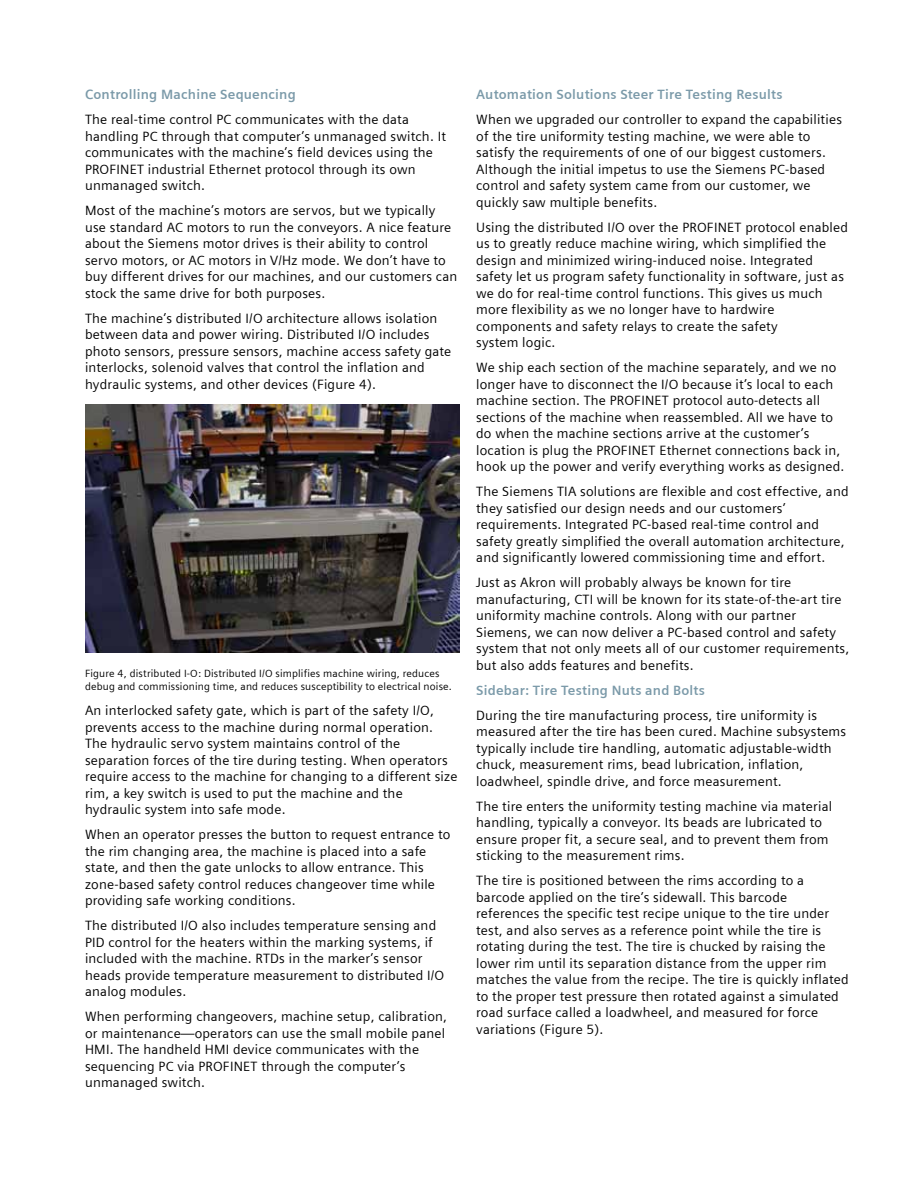
<style>
.page{position:relative;width:918px;height:1188px;background:#fff}
.page>*{position:absolute;margin:0;border:0;box-sizing:border-box;transform-origin:0 0}
.t1{font:13.5px/16.5px "Siemens Sans";letter-spacing:.015em;color:#000}
.t2{font:700 13.5px "Siemens Sans";letter-spacing:.015em;color:#7b9aa9}
.t3{font:10.5px/13.5px "Siemens Sans";letter-spacing:.015em;color:#000}
</style>
<div class="page">
<img style="left:85px;top:404px;width:374px;height:249px">
<p class="t2" style="left:85px;top:87px;width:212px">Controlling Machine Sequencing</p>
<p class="t1" style="left:85px;top:112px;width:363px">The real-time control PC communicates with the data handling PC through that computer’s unmanaged switch. It communicates with the machine’s field devices using the PROFINET industrial Ethernet protocol through its own unmanaged switch.</p>
<p class="t1" style="left:85px;top:203px;width:374px">Most of the machine’s motors are servos, but we typically use standard AC motors to run the conveyors. A nice feature about the Siemens motor drives is their ability to control servo motors, or AC motors in V/Hz mode. We don’t have to buy different drives for our machines, and our customers can stock the same drive for both purposes.</p>
<p class="t1" style="left:85px;top:310px;width:368px">The machine’s distributed I/O architecture allows isolation between data and power wiring. Distributed I/O includes photo sensors, pressure sensors, machine access safety gate interlocks, solenoid valves that control the inflation and hydraulic systems, and other devices (Figure 4).</p>
<p class="t3" style="left:85px;top:667px;width:368px">Figure 4, distributed I-O: Distributed I/O simplifies machine wiring, reduces debug and commissioning time, and reduces susceptibility to electrical noise.</p>
<p class="t1" style="left:85px;top:703px;width:374px">An interlocked safety gate, which is part of the safety I/O, prevents access to the machine during normal operation.<br>The hydraulic servo system maintains control of the separation forces of the tire during testing. When operators require access to the machine for changing to a different size rim, a key switch is used to put the machine and the hydraulic system into safe mode.</p>
<p class="t1" style="left:85px;top:827px;width:367px">When an operator presses the button to request entrance to the rim changing area, the machine is placed into a safe state, and then the gate unlocks to allow entrance. This zone-based safety control reduces changeover time while providing safe working conditions.</p>
<p class="t1" style="left:85px;top:918px;width:361px">The distributed I/O also includes temperature sensing and PID control for the heaters within the marking systems, if included with the machine. RTDs in the marker’s sensor heads provide temperature measurement to distributed I/O analog modules.</p>
<p class="t1" style="left:85px;top:1009px;width:364px">When performing changeovers, machine setup, calibration, or maintenance—operators can use the small mobile panel HMI. The handheld HMI device communicates with the sequencing PC via PROFINET through the computer’s unmanaged switch.</p>
<p class="t2" style="left:476px;top:87px;width:308px">Automation Solutions Steer Tire Testing Results</p>
<p class="t1" style="left:476px;top:111px;width:367px">When we upgraded our controller to expand the capabilities of the tire uniformity testing machine, we were able to satisfy the requirements of one of our biggest customers.<br>Although the initial impetus to use the Siemens PC-based control and safety system came from our customer, we quickly saw multiple benefits.</p>
<p class="t1" style="left:476px;top:219px;width:373px">Using the distributed I/O over the PROFINET protocol enabled us to greatly reduce machine wiring, which simplified the design and minimized wiring-induced noise. Integrated safety let us program safety functionality in software, just as we do for real-time control functions. This gives us much more flexibility as we no longer have to hardwire components and safety relays to create the safety<br>system logic.</p>
<p class="t1" style="left:476px;top:359px;width:370px">We ship each section of the machine separately, and we no longer have to disconnect the I/O because it’s local to each machine section. The PROFINET protocol auto-detects all sections of the machine when reassembled. All we have to do when the machine sections arrive at the customer’s location is plug the PROFINET Ethernet connections back in, hook up the power and verify everything works as designed.</p>
<p class="t1" style="left:476px;top:483px;width:374px">The Siemens TIA solutions are flexible and cost effective, and they satisfied our design needs and our customers’ requirements. Integrated PC-based real-time control and safety greatly simplified the overall automation architecture, and significantly lowered commissioning time and effort.</p>
<p class="t1" style="left:476px;top:574px;width:375px">Just as Akron will probably always be known for tire manufacturing, CTI will be known for its state-of-the-art tire uniformity machine controls. Along with our partner Siemens, we can now deliver a PC-based control and safety system that not only meets all of our customer requirements, but also adds features and benefits.</p>
<p class="t2" style="left:476px;top:682px;width:230px">Sidebar: Tire Testing Nuts and Bolts</p>
<p class="t1" style="left:476px;top:707px;width:372px">During the tire manufacturing process, tire uniformity is measured after the tire has been cured. Machine subsystems typically include tire handling, automatic adjustable-width chuck, measurement rims, bead lubrication, inflation, loadwheel, spindle drive, and force measurement.</p>
<p class="t1" style="left:476px;top:798px;width:358px">The tire enters the uniformity testing machine via material handling, typically a conveyor. Its beads are lubricated to ensure proper fit, a secure seal, and to prevent them from sticking to the measurement rims.</p>
<p class="t1" style="left:476px;top:872px;width:374px">The tire is positioned between the rims according to a barcode applied on the tire’s sidewall. This barcode references the specific test recipe unique to the tire under test, and also serves as a reference point while the tire is rotating during the test. The tire is chucked by raising the lower rim until its separation distance from the upper rim matches the value from the recipe. The tire is quickly inflated to the proper test pressure then rotated against a simulated road surface called a loadwheel, and measured for force variations (Figure 5).</p>
</div>
